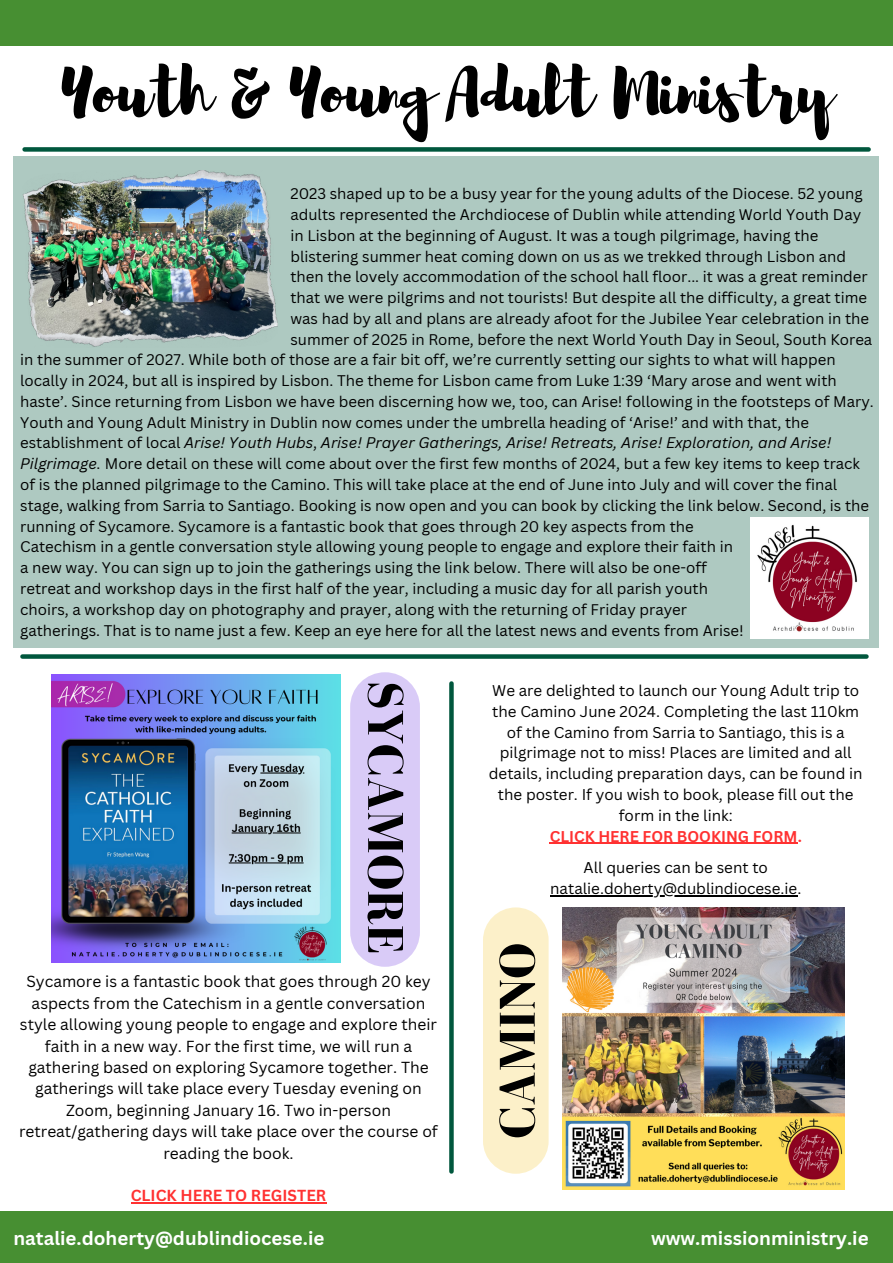
<style>
.page{position:relative;width:893px;height:1263px;background:#fff}
.page>*{position:absolute;margin:0;border:0;box-sizing:border-box;transform-origin:0 0}
.t1{font:65.25px "Brusher";color:#000}
.t2{font:700 51.53px "Bodoni FLF";color:#000}
.t3{font:700 18.75px "Canva Sans";color:#fff}
.t4{font:15.6px/21.4px "Canva Sans";color:#000;text-align:center}
.t5{font:700 15.6px "Canva Sans";color:#ff3131}
.t6{font:15.15px/20.9px "Canva Sans";color:#000;text-align:center}
.t7{font:700 15.15px "Canva Sans";color:#ff3131}
.t8{font:15px/20.9px "Canva Sans";color:#000}
.s1{font-style:italic}
</style>
<div class="page">
<img style="left:563px;top:907px;width:281px;height:282px">
<img style="left:51px;top:674px;width:289px;height:289px">
<div style="left:0;top:1211px;width:893px;height:52px;background:#478f32"></div>
<div style="left:0;top:0;width:893px;height:46px;background:#478f32"></div>
<div style="left:449px;top:683px;width:5px;height:488px;background:#00573d"></div>
<div style="left:350px;top:672px;width:70px;height:295px;background:#d9cbf7;border-radius:35px"></div>
<div style="left:483px;top:907px;width:65px;height:267px;background:#fcf0c9;border-radius:33px"></div>
<div style="left:22px;top:654px;width:844px;height:5px;background:#00573d"></div>
<div style="left:25px;top:147px;width:843px;height:5px;background:#00573d"></div>
<div style="left:13px;top:156px;width:865px;height:492px;background:#aec9c1"></div>
<img style="left:23px;top:170px;width:255px;height:177px">
<img style="left:751px;top:518px;width:117px;height:120px">
<hr style="left:131px;top:1202px;width:195px;height:1px;background:#ff3131">
<hr style="left:550px;top:843px;width:248px;height:1px;background:#ff3131">
<hr style="left:550px;top:895px;width:247px;height:1px;background:#000">
<p class="t1" style="left:62px;top:50px;width:771px">Youth &amp; Young Adult Ministry</p>
<p class="t8" style="left:290px;top:183px;width:574px">2023 shaped up to be a busy year for the young adults of the Diocese. 52 young</p>
<p class="t8" style="left:290px;top:204px;width:572px">adults represented the Archdiocese of Dublin while attending World Youth Day</p>
<p class="t8" style="left:290px;top:224px;width:529px">in Lisbon at the beginning of August. It was a tough pilgrimage, having the</p>
<p class="t8" style="left:290px;top:245px;width:557px">blistering summer heat coming down on us as we trekked through Lisbon and</p>
<p class="t8" style="left:290px;top:266px;width:579px">then the lovely accommodation of the school hall floor... it was a great reminder</p>
<p class="t8" style="left:290px;top:287px;width:578px">that we were pilgrims and not tourists! But despite all the difficulty, a great time</p>
<p class="t8" style="left:290px;top:308px;width:580px">was had by all and plans are already afoot for the Jubilee Year celebration in the</p>
<p class="t8" style="left:290px;top:329px;width:583px">summer of 2025 in Rome, before the next World Youth Day in Seoul, South Korea</p>
<p class="t8" style="left:20px;top:349px;width:855px">in the summer of 2027. While both of those are a fair bit off, we’re currently setting our sights to what will happen locally in 2024, but all is inspired by Lisbon. The theme for Lisbon came from Luke 1:39 ‘Mary arose and went with haste’. Since returning from Lisbon we have been discerning how we, too, can Arise! following in the footsteps of Mary.<br>Youth and Young Adult Ministry in Dublin now comes under the umbrella heading of ‘Arise!’ and with that, the establishment of local <span class="s1">Arise! Youth Hubs</span>, <span class="s1">Arise! Prayer Gatherings, Arise! Retreats, Arise! Exploration, and Arise!<br>Pilgrimage.</span> More detail on these will come about over the first few months of 2024, but a few key items to keep track of is the planned pilgrimage to the Camino. This will take place at the end of June into July and will cover the final stage, walking from Sarria to Santiago. Booking is now open and you can book by clicking the link below. Second, is the running of Sycamore. Sycamore is a fantastic book that goes through 20 key aspects from the</p>
<p class="t8" style="left:20px;top:536px;width:714px">Catechism in a gentle conversation style allowing young people to engage and explore their faith in</p>
<p class="t8" style="left:20px;top:557px;width:688px">a new way. You can sign up to join the gatherings using the link below. There will also be one-off</p>
<p class="t8" style="left:20px;top:578px;width:689px">retreat and workshop days in the first half of the year, including a music day for all parish youth</p>
<p class="t8" style="left:20px;top:599px;width:668px">choirs, a workshop day on photography and prayer, along with the returning of Friday prayer</p>
<p class="t8" style="left:20px;top:619px;width:725px">gatherings. That is to name just a few. Keep an eye here for all the latest news and events from Arise!</p>
<p class="t2" style="left:413px;top:681px;width:275px;rotate:90deg">SYCAMORE</p>
<p class="t6" style="left:489px;top:680px;width:375px">We are delighted to launch our Young Adult trip to the Camino June 2024. Completing the last 110km of the Camino from Sarria to Santiago, this is a pilgrimage not to miss! Places are limited and all details, including preparation days, can be found in the poster. If you wish to book, please fill out the form in the link:</p>
<p class="t7" style="left:550px;top:825px;width:254px">CLICK HERE FOR BOOKING FORM.</p>
<p class="t6" style="left:550px;top:857px;width:253px">All queries can be sent to natalie.doherty@dublindiocese.ie.</p>
<p class="t2" style="left:489px;top:1138px;width:197px;rotate:-90deg">CAMINO</p>
<p class="t4" style="left:19px;top:971px;width:420px">Sycamore is a fantastic book that goes through 20 key aspects from the Catechism in a gentle conversation style allowing young people to engage and explore their faith in a new way. For the first time, we will run a gathering based on exploring Sycamore together. The gatherings will take place every Tuesday evening on Zoom, beginning January 16. Two in-person retreat/gathering days will take place over the course of reading the book.</p>
<p class="t5" style="left:131px;top:1184px;width:197px">CLICK HERE TO REGISTER</p>
<p class="t3" style="left:13px;top:1225px;width:313px">natalie.doherty@dublindiocese.ie</p>
<p class="t3" style="left:651px;top:1225px;width:219px">www.missionministry.ie</p>
</div>
